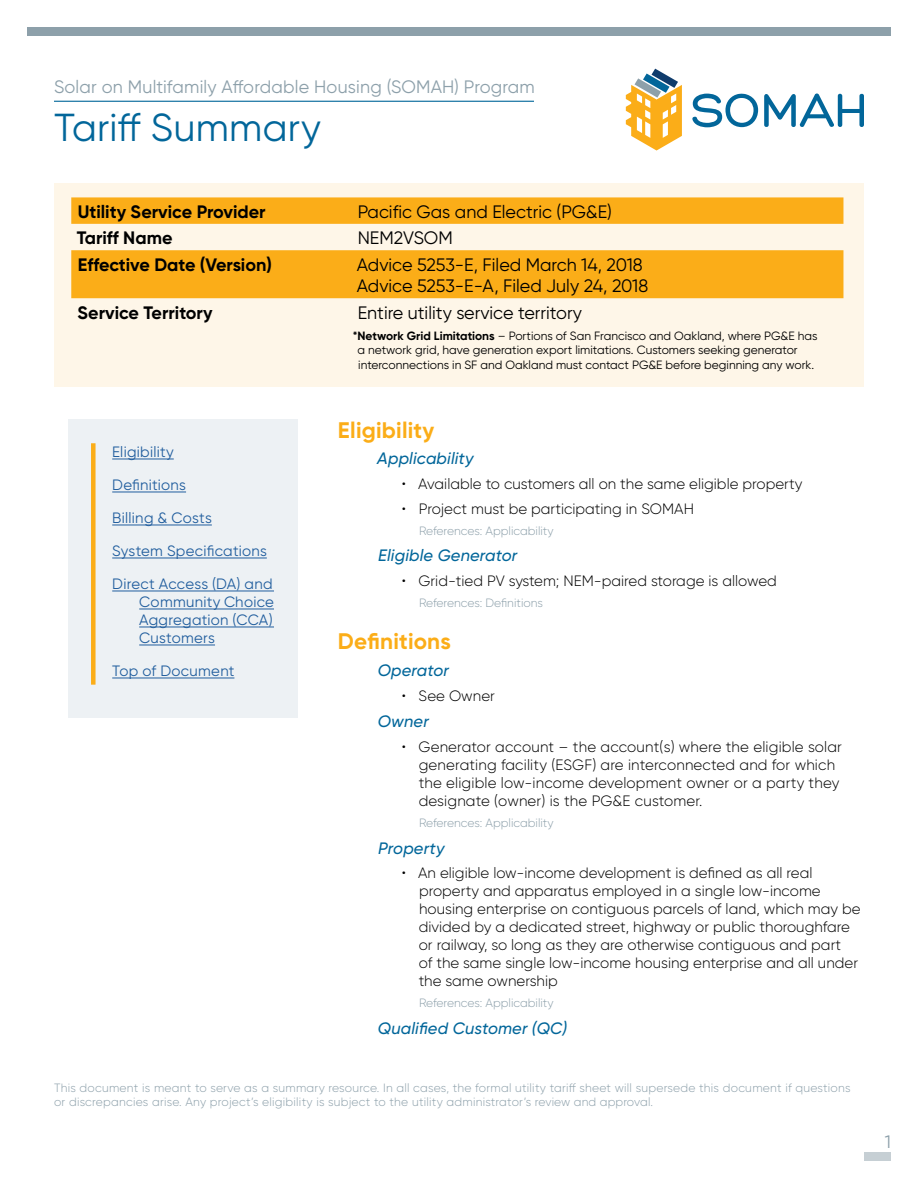
<style>
.page{position:relative;width:918px;height:1188px;background:#fff}
.page>*{position:absolute;margin:0;border:0;box-sizing:border-box;transform-origin:0 0}
.t1{font:39px "Gilroy";letter-spacing:.005em;color:#02669a}
.t2{font:700 22.5px "Gilroy";letter-spacing:.01em;color:#fbad18}
.t3{font:18px/21.6px "Gilroy";color:#000}
.t4{font:700 18px "Gilroy";color:#000}
.t5{font:18px "Gilroy";letter-spacing:.01em;color:#8da0aa}
.t6{font:italic 500 16.5px "Gilroy";letter-spacing:.01em;color:#02669a}
.t7{font:300 15px/18px "Gilroy";color:#000}
.t8{font:15px/18px "Gilroy";letter-spacing:.02em;color:#215e9e;text-align:justify}
.t9{font:300 12px/14.4px "Gilroy";letter-spacing:.015em;color:#8da0aa}
.t10{font:12px/14.4px "Gilroy";color:#000}
.s1{font-weight:700}
</style>
<div class="page">
<div style="left:864px;top:1152px;width:27px;height:9px;background:#c6cfd4"></div>
<div style="left:54px;top:183px;width:810px;height:204px;background:#fef6e8"></div>
<svg style="left:692px;top:94px;width:66px;height:33px"></svg>
<svg style="left:764px;top:93px;width:100px;height:34px"></svg>
<svg style="left:626px;top:69px;width:56px;height:82px"></svg>
<div style="left:27px;top:27px;width:864px;height:9px;background:#8da0aa"></div>
<hr style="left:54px;top:101px;width:480px;height:1px;background:#02669a">
<svg style="left:71px;top:197px;width:772px;height:101px;fill:#fbad18"></svg>
<div style="left:68px;top:420px;width:230px;height:298px;background:#edf1f4"></div>
<div style="left:91px;top:443px;width:5px;height:242px;background:#fbad18"></div>
<hr style="left:112px;top:459px;width:62px;height:1px;background:#215e9e">
<hr style="left:112px;top:492px;width:74px;height:1px;background:#215e9e">
<hr style="left:112px;top:525px;width:100px;height:1px;background:#215e9e">
<hr style="left:112px;top:558px;width:155px;height:1px;background:#215e9e">
<hr style="left:112px;top:591px;width:162px;height:1px;background:#215e9e">
<hr style="left:139px;top:609px;width:135px;height:1px;background:#215e9e">
<hr style="left:139px;top:627px;width:135px;height:1px;background:#215e9e">
<hr style="left:139px;top:645px;width:76px;height:1px;background:#215e9e">
<hr style="left:112px;top:678px;width:122px;height:1px;background:#215e9e">
<p class="t5" style="left:54px;top:75px;width:482px">Solar on Multifamily Affordable Housing (SOMAH) Program</p>
<h1 class="t1" style="left:54px;top:104px;width:269px">Tariff Summary</h1>
<p class="t4" style="left:78px;top:200px;width:189px">Utility Service Provider</p>
<p class="t3" style="left:358px;top:201px;width:256px">Pacific Gas and Electric (PG&amp;E)</p>
<p class="t4" style="left:77px;top:227px;width:97px">Tariff Name</p>
<p class="t3" style="left:358px;top:227px;width:97px">NEM2VSOM</p>
<p class="t4" style="left:78px;top:253px;width:196px">Effective Date (Version)</p>
<p class="t3" style="left:357px;top:253px;width:293px">Advice 5253-E, Filed March 14, 2018<br>Advice 5253-E-A, Filed July 24, 2018</p>
<p class="t4" style="left:78px;top:301px;width:137px">Service Territory</p>
<p class="t3" style="left:358px;top:301px;width:226px">Entire utility service territory</p>
<p class="t10" style="left:358px;top:328px;width:461px;text-indent:-5px"><span class="s1">*Network Grid Limitations</span> – Portions of San Francisco and Oakland, where PG&amp;E has a network grid, have generation export limitations. Customers seeking generator interconnections in SF and Oakland must contact PG&amp;E before beginning any work.</p>
<p class="t8" style="left:112px;top:443px;width:63px">Eligibility</p>
<p class="t8" style="left:112px;top:476px;width:75px">Definitions</p>
<p class="t8" style="left:112px;top:509px;width:101px">Billing &amp; Costs</p>
<p class="t8" style="left:112px;top:542px;width:156px">System Specifications</p>
<p class="t8" style="left:139px;top:575px;width:136px;text-indent:-27px">Direct Access (DA) and Community Choice Aggregation (CCA)<br>Customers</p>
<p class="t8" style="left:112px;top:662px;width:124px">Top of Document</p>
<h2 class="t2" style="left:338px;top:416px;width:98px">Eligibility</h2>
<p class="t6" style="left:377px;top:448px;width:98px">Applicability</p>
<p class="t7" style="left:402px;top:474px;width:402px">• Available to customers all on the same eligible property</p>
<p class="t7" style="left:402px;top:499px;width:294px">• Project must be participating in SOMAH</p>
<p class="t9" style="left:419px;top:523px;width:136px">References: Applicability</p>
<p class="t6" style="left:378px;top:545px;width:141px">Eligible Generator</p>
<p class="t7" style="left:402px;top:572px;width:377px">• Grid-tied PV system; NEM-paired storage is allowed</p>
<p class="t9" style="left:419px;top:596px;width:125px">References: Definitions</p>
<h2 class="t2" style="left:338px;top:627px;width:115px">Definitions</h2>
<p class="t6" style="left:378px;top:660px;width:73px">Operator</p>
<p class="t7" style="left:402px;top:686px;width:95px">• See Owner</p>
<p class="t6" style="left:378px;top:711px;width:53px">Owner</p>
<p class="t7" style="left:419px;top:737px;width:425px;text-indent:-17px">• Generator account – the account(s) where the eligible solar generating facility (ESGF) are interconnected and for which the eligible low-income development owner or a party they designate (owner) is the PG&amp;E customer.</p>
<p class="t9" style="left:419px;top:815px;width:136px">References: Applicability</p>
<p class="t6" style="left:378px;top:838px;width:68px">Property</p>
<p class="t7" style="left:419px;top:864px;width:443px;text-indent:-17px">• An eligible low-income development is defined as all real property and apparatus employed in a single low-income housing enterprise on contiguous parcels of land, which may be divided by a dedicated street, highway or public thoroughfare or railway, so long as they are otherwise contiguous and part<br>of the same single low-income housing enterprise and all under the same ownership</p>
<p class="t9" style="left:419px;top:996px;width:136px">References: Applicability</p>
<p class="t6" style="left:378px;top:1018px;width:191px">Qualified Customer (QC)</p>
<p class="t9" style="left:54px;top:1080px;width:798px">This document is meant to serve as a summary resource. In all cases, the formal utility tariff sheet will supersede this document if questions or discrepancies arise. Any project’s eligibility is subject to the utility administrator’s review and approval.</p>
<p class="t5" style="left:885px;top:1130px;width:8px">1</p>
</div>
